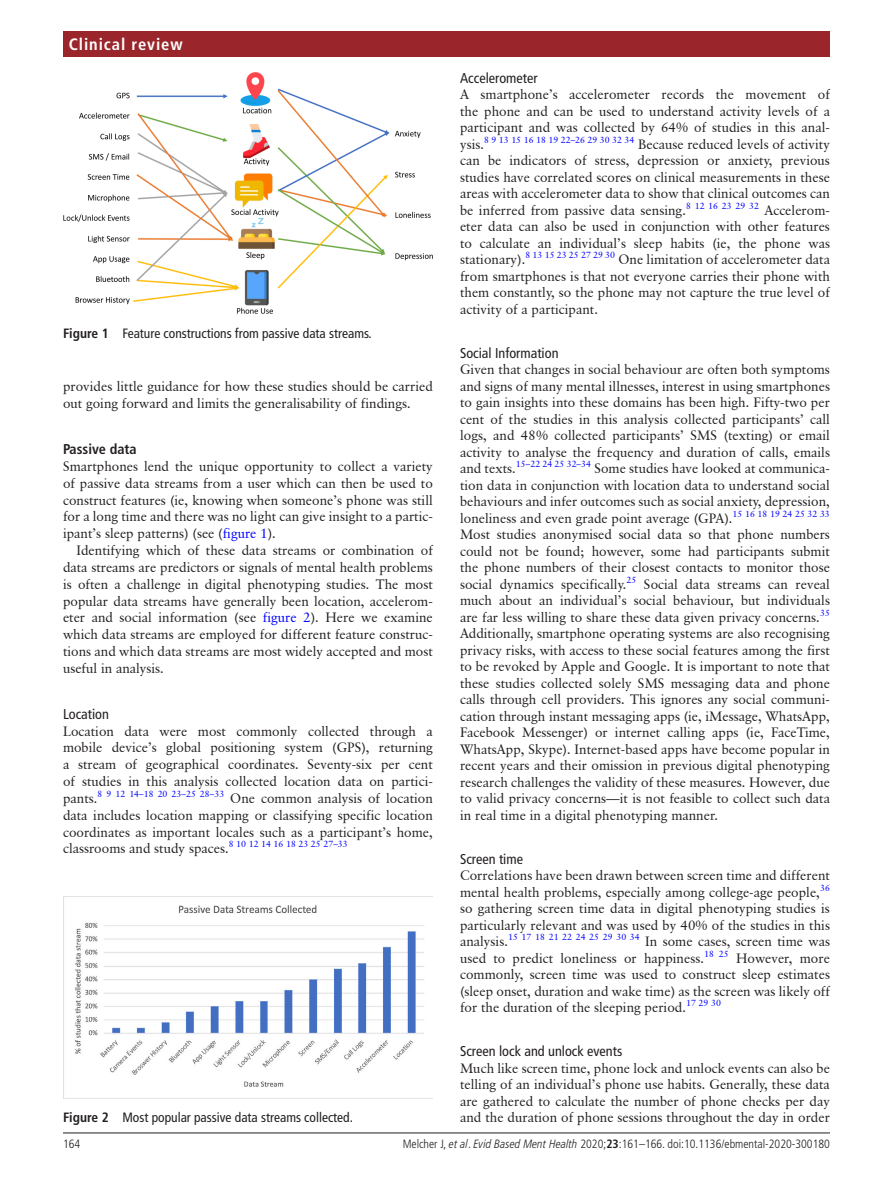
<style>
.page{position:relative;width:893px;height:1191px;background:#fff}
.page>*{position:absolute;margin:0;border:0;box-sizing:border-box;transform-origin:0 0}
.t1{font:700 condensed 16.5px "Frutiger LT Pro";letter-spacing:.055em;color:#fff}
.t2{font:condensed 14.25px "Frutiger LT Pro";color:#231f20}
.t3{font:700 condensed 14.25px "Frutiger LT Pro";color:#231f20}
.t4{font:13.5px/16.5px "Classical Garamond BT";color:#231f20;text-align:justify}
.t5{font:condensed 13.5px "Frutiger LT Pro";color:#231f20}
.t6{font:300 condensed 12px "Frutiger LT Pro";color:#231f20}
.t7{font:9px "Classical Garamond BT";color:#00f}
.s1{font-weight:700}
.s2{color:#00f}
.s3{font-size:13.5px;color:#231f20}
.s4{font-style:italic}
</style>
<div class="page">
<hr style="left:63px;top:1132px;width:767px;height:1px;background:#231f20">
<div style="left:63px;top:31px;width:767px;height:25px;background:#9a262b"></div>
<img style="left:63px;top:72px;width:370px;height:242px">
<img style="left:63px;top:896px;width:370px;height:202px">
<p class="t1" style="left:69px;top:34px;width:115px">Clinical review</p>
<p class="t5" style="left:63px;top:325px;width:310px"><span class="s1">Figure 1</span> Feature constructions from passive data streams.</p>
<p class="t4" style="left:63px;top:378px;width:371px">provides little guidance for how these studies should be carried out going forward and limits the generalisability of findings.</p>
<p class="t3" style="left:63px;top:441px;width:75px">Passive data</p>
<p class="t4" style="left:63px;top:457px;width:371px">Smartphones lend the unique opportunity to collect a variety of passive data streams from a user which can then be used to construct features (ie, knowing when someone’s phone was still for a long time and there was no light can give insight to a partic&shy;ipant’s sleep patterns) (see (<span class="s2">figure 1</span>).</p>
<p class="t4" style="left:63px;top:542px;width:371px;text-indent:14px">Identifying which of these data streams or combination of data streams are predictors or signals of mental health problems is often a challenge in digital phenotyping studies. The most popular data streams have generally been location, accelerom&shy;eter and social information (see <span class="s2">figure 2</span>). Here we examine which data streams are employed for different feature construc&shy;tions and which data streams are most widely accepted and most useful in analysis.</p>
<p class="t2" style="left:63px;top:705px;width:47px">Location</p>
<p class="t4" style="left:63px;top:722px;width:371px">Location data were most commonly collected through a mobile device’s global positioning system (GPS), returning a stream of geographical coordinates. Seventy-six per cent of studies in this analysis collected location data on partici&shy;pants.</p>
<p class="t7" style="left:98px;top:788px;width:128px">8 9 12 14–18 20 23–25 28–33</p>
<p class="t4" style="left:63px;top:789px;width:371px;text-indent:167px">One common analysis of location data includes location mapping or classifying specific location coordinates as important locales such as a participant’s home, classrooms and study spaces.</p>
<p class="t7" style="left:229px;top:838px;width:120px">8 10 12 14 16 18 23 25 27–33</p>
<p class="t5" style="left:63px;top:1109px;width:292px"><span class="s1">Figure 2</span> Most popular passive data streams collected.</p>
<p class="t2" style="left:460px;top:69px;width:79px">Accelerometer</p>
<p class="t4" style="left:460px;top:86px;width:371px">A smartphone’s accelerometer records the movement of the phone and can be used to understand activity levels of a participant and was collected by 64% of studies in this anal&shy;ysis.<sup>8</sup> <sup>9</sup> <sup>13</sup> <sup>15</sup> <sup>16</sup> <sup>18</sup> <sup>19</sup> <sup>22–26</sup> <sup>29</sup> <sup>30</sup> <sup>32</sup> <sup>34</sup> Because reduced levels of activity can be indicators of stress, depression or anxiety, previous studies have correlated scores on clinical measurements in these areas with accelerometer data to show that clinical outcomes can be inferred from passive data sensing.<sup>8</sup> <sup>12</sup> <sup>16</sup> <sup>23</sup> <sup>29</sup> <sup>32</sup> Accelerom&shy;eter data can also be used in conjunction with other features to calculate an individual’s sleep habits (ie, the phone was stationary).<sup>8</sup> <sup>13</sup> <sup>15</sup> <sup>23</sup> <sup>25</sup> <sup>27</sup> <sup>29</sup> <sup>30</sup> One limitation of accelerometer data from smartphones is that not everyone carries their phone with them constantly, so the phone may not capture the true level of activity of a participant.</p>
<p class="t2" style="left:460px;top:344px;width:100px">Social Information</p>
<p class="t4" style="left:460px;top:361px;width:371px">Given that changes in social behaviour are often both symptoms and signs of many mental illnesses, interest in using smartphones to gain insights into these domains has been high. Fifty-two per cent of the studies in this analysis collected participants’ call logs, and 48% collected participants’ SMS (texting) or email activity to analyse the frequency and duration of calls, emails and texts.<sup>15–22</sup> <sup>24</sup> <sup>25</sup> <sup>32–34</sup> Some studies have looked at communica&shy;tion data in conjunction with location data to understand social behaviours and infer outcomes such as social anxiety, depression, loneliness and even grade point average (GPA).<sup>15</sup> <sup>16</sup> <sup>18</sup> <sup>19</sup> <sup>24</sup> <sup>25</sup> <sup>32</sup> <sup>33<br></sup>Most studies anonymised social data so that phone numbers could not be found; however, some had participants submit the phone numbers of their closest contacts to monitor those social dynamics specifically.<sup>25</sup> Social data streams can reveal much about an individual’s social behaviour, but individuals are far less willing to share these data given privacy concerns.<sup>35<br></sup>Additionally, smartphone operating systems are also recognising privacy risks, with access to these social features among the first to be revoked by Apple and Google. It is important to note that these studies collected solely SMS messaging data and phone calls through cell providers. This ignores any social communi&shy;cation through instant messaging apps (ie, iMessage, WhatsApp, Facebook Messenger) or internet calling apps (ie, FaceTime, WhatsApp, Skype). Internet-based apps have become popular in recent years and their omission in previous digital phenotyping research challenges the validity of these measures. However, due to valid privacy concerns—it is not feasible to collect such data in real time in a digital phenotyping manner.</p>
<p class="t2" style="left:460px;top:850px;width:65px">Screen time</p>
<p class="t4" style="left:460px;top:867px;width:371px">Correlations have been drawn between screen time and different mental health problems, especially among college-age people,<sup>36 </sup>so gathering screen time data in digital phenotyping studies is particularly relevant and was used by 40% of the studies in this</p>
<p class="t7" style="left:460px;top:931px;width:181px"><span class="s3">analysis.</span>15 17 18 21 22 24 25 29 30 34</p>
<p class="t4" style="left:460px;top:933px;width:371px;text-indent:185px">In some cases, screen time was used to predict loneliness or happiness.<sup>18</sup> <sup>25</sup></p>
<p class="t4" style="left:460px;top:949px;width:371px;text-indent:276px">However, more commonly, screen time was used to construct sleep estimates (sleep onset, duration and wake time) as the screen was likely off for the duration of the sleeping period.<sup>17</sup> <sup>29</sup> <sup>30</sup></p>
<p class="t2" style="left:460px;top:1042px;width:164px">Screen lock and unlock events</p>
<p class="t4" style="left:460px;top:1059px;width:371px">Much like screen time, phone lock and unlock events can also be telling of an individual’s phone use habits. Generally, these data are gathered to calculate the number of phone checks per day and the duration of phone sessions throughout the day in order</p>
<p class="t6" style="left:63px;top:1136px;width:19px">164</p>
<p class="t6" style="left:403px;top:1136px;width:429px">Melcher J, <span class="s4">et al</span>. <span class="s4">Evid Based Ment Health</span> 2020;<span class="s1">23</span>:161–166. doi:10.1136/ebmental-2020-300180</p>
</div>
